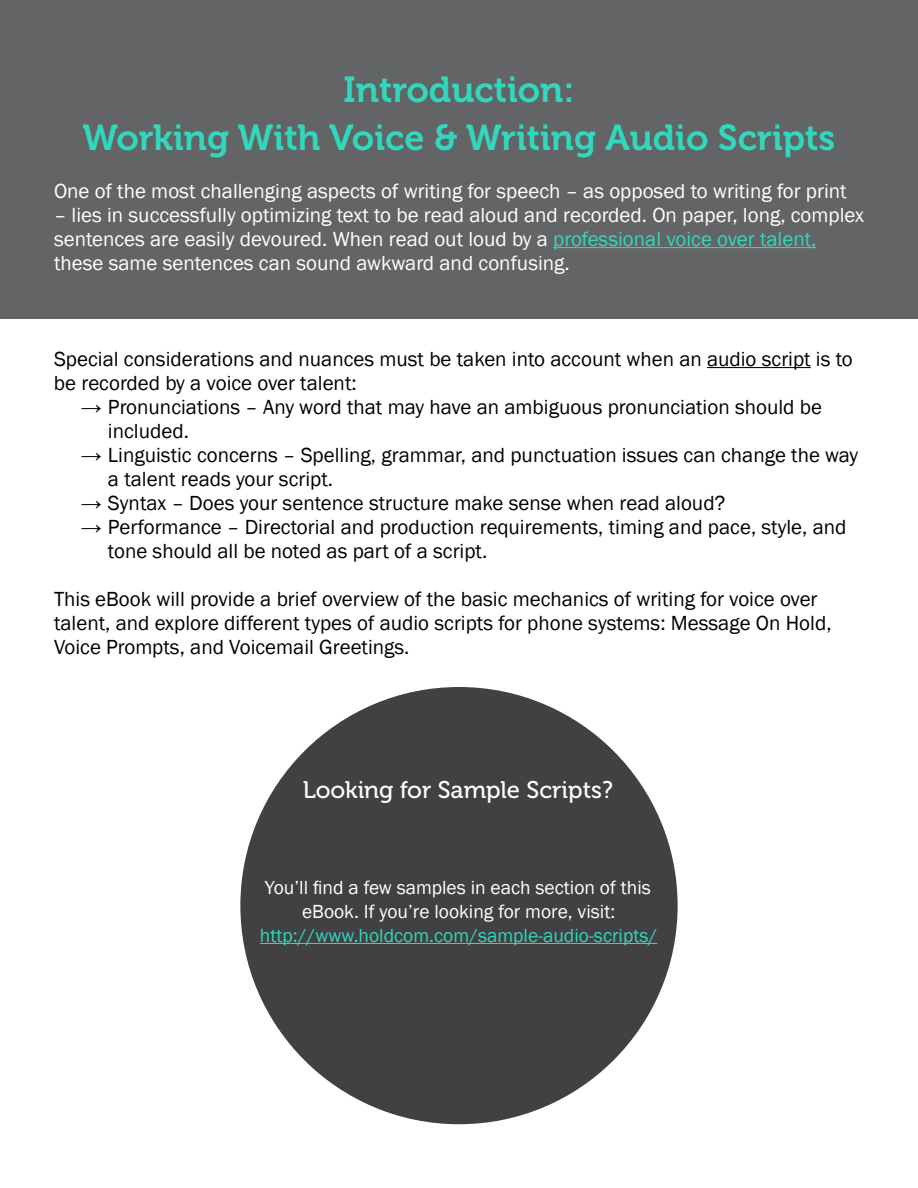
<style>
.page{position:relative;width:918px;height:1188px;background:#fff}
.page>*{position:absolute;margin:0;border:0;box-sizing:border-box;transform-origin:0 0}
.t1{font:36px/48px "Museo 700";color:#31d8be;text-align:center}
.t2{font:24px "Museo 500";color:#fffffe}
.t3{font:21px/24px "Franklin Gothic";color:#000}
.t4{font:21px/24px "Franklin Gothic";color:#fff}
.t5{font:19.5px/24px "Franklin Gothic";color:#fffffe;text-align:center}
.t6{font:19.5px "Franklin Gothic";color:#31d8be}
.s1{color:#31d8be}
.s2{font-weight:600}
</style>
<div class="page">
<div style="left:0;top:0;width:918px;height:319px;background:#636466"></div>
<hr style="left:553px;top:247px;width:263px;height:1px;background:#31d8be">
<hr style="left:707px;top:367px;width:104px;height:1px;background:#000">
<div style="left:240px;top:687px;width:438px;height:437px;background:#414042;border-radius:50%"></div>
<hr style="left:260px;top:943px;width:397px;height:1px;background:#31d8be">
<h1 class="t1" style="left:83px;top:66px;width:754px">Introduction:<br>Working With Voice &amp; Writing Audio Scripts</h1>
<p class="t4" style="left:54px;top:179px;width:794px">One of the most challenging aspects of writing for speech – as opposed to writing for print</p>
<p class="t4" style="left:54px;top:203px;width:811px">– lies in successfully optimizing text to be read aloud and recorded. On paper, long, complex sentences are easily devoured. When read out loud by a <span class="s1">professional voice over talent, </span>these same sentences can sound awkward and confusing.</p>
<p class="t3" style="left:54px;top:347px;width:800px">Special considerations and nuances must be taken into account when an audio script is to be recorded by a voice over talent:</p>
<p class="t3" style="left:108px;top:395px;width:716px;text-indent:-27px"><span class="s2">→</span> Pronunciations – Any word that may have an ambiguous pronunciation should be included.</p>
<p class="t3" style="left:108px;top:443px;width:752px;text-indent:-27px"><span class="s2">→</span> Linguistic concerns – Spelling, grammar, and punctuation issues can change the way a talent reads your script.</p>
<p class="t3" style="left:81px;top:491px;width:646px"><span class="s2">→</span> Syntax – Does your sentence structure make sense when read aloud?</p>
<p class="t3" style="left:108px;top:515px;width:740px;text-indent:-27px"><span class="s2">→</span> Performance – Directorial and production requirements, timing and pace, style, and tone should all be noted as part of a script.</p>
<p class="t3" style="left:54px;top:587px;width:779px">This eBook will provide a brief overview of the basic mechanics of writing for voice over talent, and explore different types of audio scripts for phone systems: Message On Hold,<br>Voice Prompts, and Voicemail Greetings.</p>
<p class="t2" style="left:303px;top:777px;width:312px">Looking for Sample Scripts?</p>
<p class="t5" style="left:265px;top:876px;width:387px">You’ll find a few samples in each section of this eBook. If you’re looking for more, visit:</p>
<p class="t6" style="left:260px;top:923px;width:399px">http://www.holdcom.com/sample-audio-scripts/</p>
</div>
